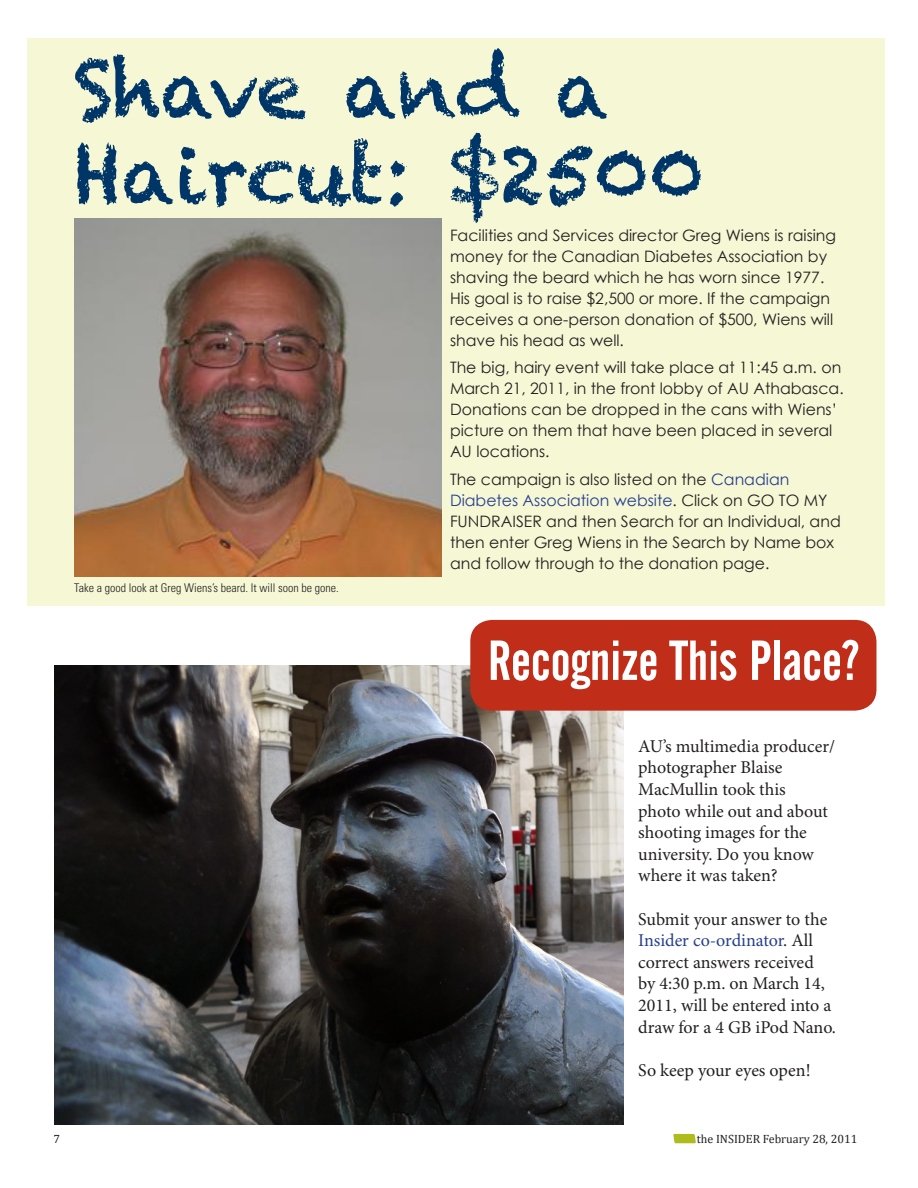
<style>
.page{position:relative;width:918px;height:1188px;background:#fff}
.page>*{position:absolute;margin:0;border:0;box-sizing:border-box;transform-origin:0 0}
.Headline{font:79.5px/85.5px "Chalkduster";letter-spacing:-.01em;color:#003667}
.t1{font:55.8px "Alternate Gothic No 2 BT";color:#fff}
.t2{font:18px/21.6px "Minion Pro";letter-spacing:-.005em;color:#231f20}
.t3{font:15.75px/21px "Century Gothic";color:#231f20}
.t4{font:300 condensed 12px "Univers";color:#231f20}
.t5{font:12px "Cambria";color:#231f20}
.s1{color:#253f8e}
</style>
<div class="page">
<svg style="left:673px;top:1134px;width:23px;height:9px"></svg>
<div style="left:27px;top:39px;width:858px;height:567px;background:#f6f7d5"></div>
<img style="left:74px;top:219px;width:368px;height:358px">
<img style="left:54px;top:665px;width:569px;height:460px">
<div style="left:470px;top:620px;width:406px;height:91px;background:#c02d19;border-radius:22px"></div>
<p class="Headline" style="left:73px;top:46px;width:632px">Shave and a<br>Haircut: $2500</p>
<p class="t3" style="left:450px;top:224px;width:388px">Facilities and Services director Greg Wiens is raising money for the Canadian Diabetes Association by shaving the beard which he has worn since 1977.<br>His goal is to raise $2,500 or more. If the campaign receives a one-person donation of $500, Wiens will shave his head as well.</p>
<p class="t3" style="left:450px;top:357px;width:395px">The big, hairy event will take place at 11:45 a.m. on March 21, 2011, in the front lobby of AU Athabasca.<br>Donations can be dropped in the cans with Wiens’ picture on them that have been placed in several AU locations.</p>
<p class="t3" style="left:450px;top:469px;width:392px">The campaign is also listed on the <span class="s1">Canadian Diabetes Association website</span>. Click on GO TO MY FUNDRAISER and then Search for an Individual, and then enter Greg Wiens in the Search by Name box and follow through to the donation page.</p>
<p class="t4" style="left:74px;top:580px;width:266px">Take a good look at Greg Wiens’s beard. It will soon be gone.</p>
<p class="t1" style="left:488px;top:630px;width:373px">Recognize This Place?</p>
<p class="t2" style="left:638px;top:736px;width:198px">AU’s multimedia producer/ photographer Blaise<br>MacMullin took this<br>photo while out and about shooting images for the university. Do you know where it was taken?</p>
<p class="t2" style="left:638px;top:909px;width:199px">Submit your answer to the<br><span class="s1">Insider co-ordinator</span>. All correct answers received<br>by 4:30 p.m. on March 14,<br>2011, will be entered into a draw for a 4 GB iPod Nano.</p>
<p class="t2" style="left:638px;top:1060px;width:174px">So keep your eyes open!</p>
<p class="t5" style="left:53px;top:1132px;width:8px">7</p>
<p class="t5" style="left:697px;top:1132px;width:162px">the INSIDER February 28, 2011</p>
</div>
